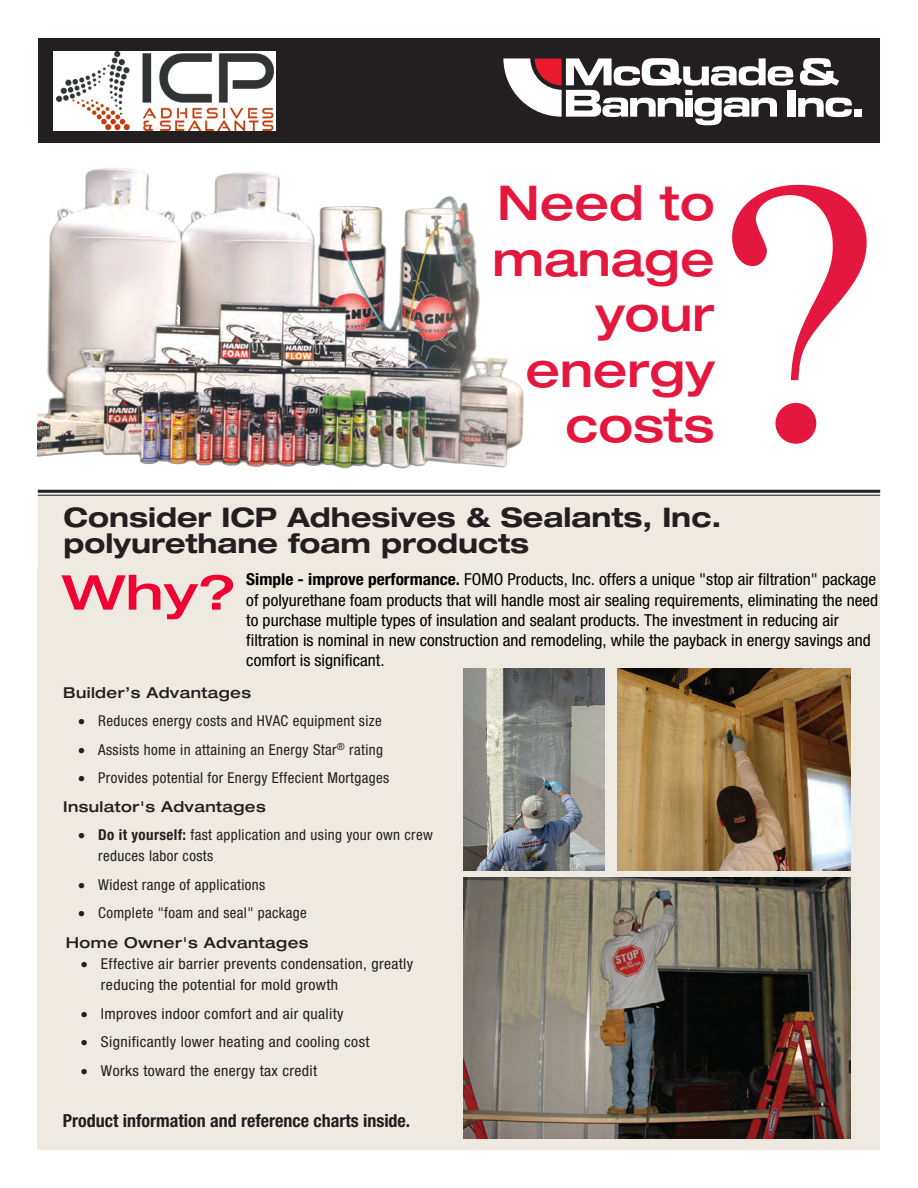
<style>
.page{position:relative;width:918px;height:1188px;background:#fff}
.page>*{position:absolute;margin:0;border:0;box-sizing:border-box;transform-origin:0 0}
.t1{font:375px "Times New Roman";color:#e4183e}
.t2{font:500 expanded 48px/55.5px "Helvetica Neue LT Std";color:#e4183e;text-align:right}
.t3{font:500 expanded 48px "Helvetica Neue LT Std";color:#ef0332;scale:1.15 1}
.t4{font:700 expanded 27px/26.1px "Helvetica Neue LT Std";color:#231f20}
.t5{font:700 condensed 18px "Helvetica Neue LT Std";color:#231f20}
.t6{font:condensed 16.5px/19.8px "Helvetica Neue LT Std";color:#000;scale:1.05 1}
.t7{font:condensed 15px/28.5px "Helvetica Neue LT Std";letter-spacing:.025em;color:#231f20}
.t8{font:condensed 15px/21px "Helvetica Neue LT Std";letter-spacing:.025em;color:#231f20;scale:1.05 1}
.t9{font:500 expanded 15px "Helvetica Neue LT Std";letter-spacing:.025em;color:#231f20}
.s1{font-weight:700}
.s2{font-weight:500;font-stretch:expanded}
</style>
<div class="page">
<svg style="left:38px;top:168px;width:842px;height:322px"></svg>
<div style="left:38px;top:38px;width:842px;height:105px;background:#231f20"></div>
<div style="left:38px;top:493px;width:842px;height:657px;background:#eee9e1"></div>
<img style="left:617px;top:668px;width:233px;height:202px">
<img style="left:463px;top:668px;width:142px;height:202px">
<img style="left:463px;top:878px;width:388px;height:261px">
<div style="left:854px;top:109px;width:8px;height:8px;background:#fff"></div>
<svg style="left:503px;top:58px;width:349px;height:67px"></svg>
<img style="left:146px;top:172px;width:45px;height:59px">
<hr style="left:38px;top:490px;width:842px;height:3px;background:#231f20">
<hr style="left:38px;top:495px;width:842px;height:1px;background:#231f20">
<img style="left:53px;top:51px;width:223px;height:80px">
<h2 class="t2" style="left:492px;top:180px;width:224px">Need to manage your energy costs</h2>
<h1 class="t1" style="left:715px;top:90px;width:168px">?</h1>
<h3 class="t4" style="left:64px;top:505px;width:659px">Consider ICP Adhesives &amp; Sealants, Inc. polyurethane foam products</h3>
<h2 class="t3" style="left:62px;top:563px;width:154px">Why?</h2>
<p class="t6" style="left:246px;top:569px;width:601px"><span class="s1">Simple - improve performance.</span> FOMO Products, Inc. offers a unique "stop air filtration" package</p>
<p class="t6" style="left:246px;top:630px;width:596px">filtration is nominal in new construction and remodeling, while the payback in energy savings and comfort is significant.</p>
<p class="t6" style="left:246px;top:590px;width:603px">of polyurethane foam products that will handle most air sealing requirements, eliminating the need to purchase multiple types of insulation and sealant products. The investment in reducing air</p>
<p class="t9" style="left:63px;top:687px;width:189px">Builder’s Advantages</p>
<p class="t7" style="left:78px;top:707px;width:305px">• Reduces energy costs and HVAC equipment size</p>
<p class="t7" style="left:78px;top:735px;width:306px">• Assists home in attaining an Energy Star<sup>®</sup> rating</p>
<p class="t7" style="left:63px;top:764px;width:328px;text-indent:15px">• Provides potential for Energy Effecient Mortgages<br><span class="s2">Insulator's Advantages</span></p>
<p class="t7" style="left:98px;top:824px;width:336px;line-height:21px;text-indent:-20px">• <span class="s1">Do it yourself:</span> fast application and using your own crew reduces labor costs</p>
<p class="t7" style="left:78px;top:870px;width:188px">• Widest range of applications</p>
<p class="t7" style="left:78px;top:899px;width:230px">• Complete "foam and seal" package</p>
<p class="t9" style="left:66px;top:933px;width:244px">Home Owner's Advantages</p>
<p class="t8" style="left:101px;top:953px;width:299px;text-indent:-20px">• Effective air barrier prevents condensation, greatly reducing the potential for mold growth</p>
<p class="t8" style="left:81px;top:1003px;width:252px">• Improves indoor comfort and air quality</p>
<p class="t8" style="left:81px;top:1031px;width:276px">• Significantly lower heating and cooling cost</p>
<p class="t8" style="left:81px;top:1060px;width:227px">• Works toward the energy tax credit</p>
<p class="t5" style="left:63px;top:1114px;width:349px">Product information and reference charts inside.</p>
</div>
